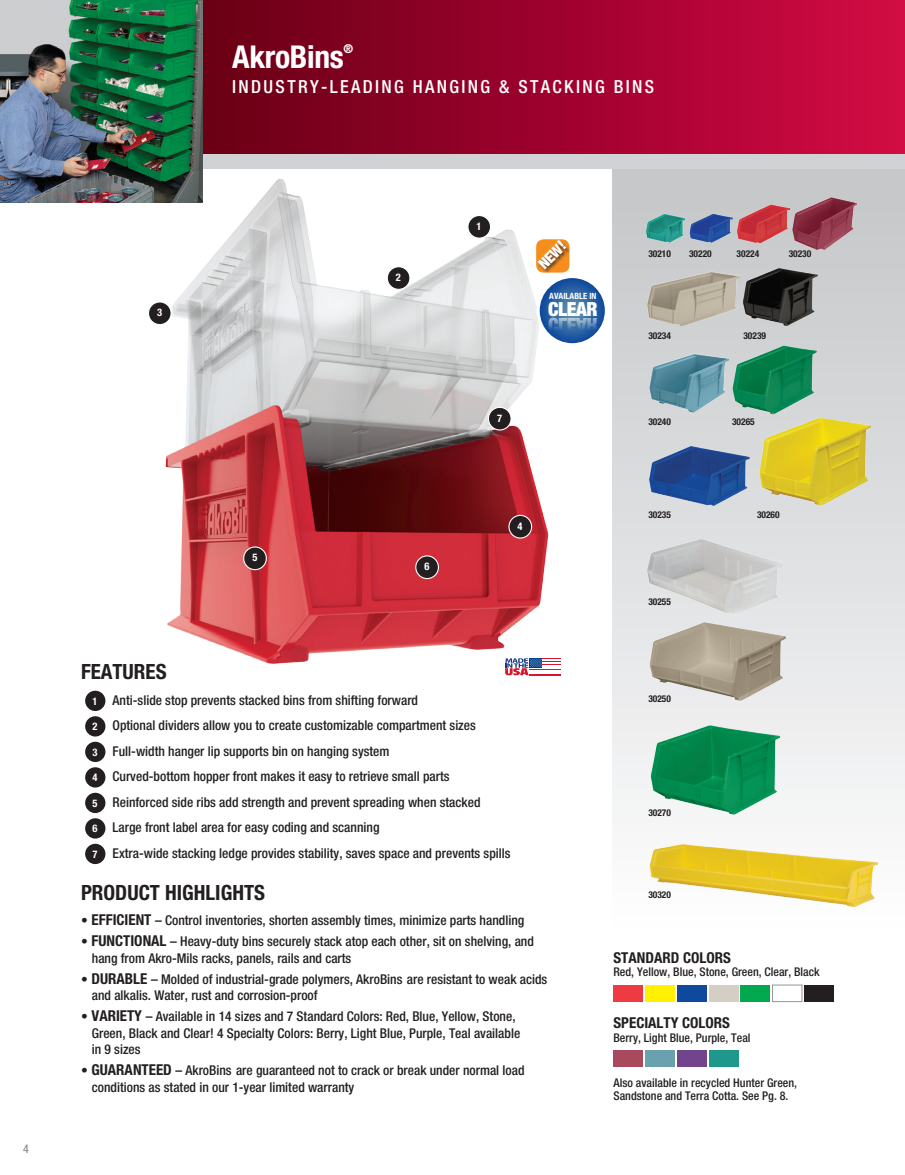
<style>
.page{position:relative;width:905px;height:1175px;background:#fff}
.page>*{position:absolute;margin:0;border:0;box-sizing:border-box;transform-origin:0 0}
.product_name{font:700 condensed 31.5px "Helvetica Neue LT Std";letter-spacing:-.01em;color:#fff}
.features-highlights{font:700 condensed 21px "Helvetica Neue LT Std";color:#231f20}
.subhead{font:500 condensed 18px "Helvetica Neue LT Std";letter-spacing:.13em;color:#fff}
.Colors_hdr{font:700 condensed 15px "Helvetica Neue LT Std";color:#231f20}
.t1{font:900 condensed 15px "Helvetica Neue LT Std";color:#fff}
.feature-body{font:500 condensed 13.5px/16.5px "Helvetica Neue LT Std";color:#231f20}
.product_name-2{font:700 condensed 12.3px "Helvetica Neue LT Std";color:#fff}
.Color_names{font:500 condensed 12px/13.5px "Helvetica Neue LT Std";color:#231f20}
.t2{font:500 condensed 12px "Helvetica Neue LT Std";color:#939598}
.t3{font:700 condensed 10.5px "Helvetica Neue LT Std";color:#fff}
.model_numbers{font:700 condensed 9.45px "Helvetica Neue LT Std";color:#231f20}
.t4{font:700 condensed 8.55px "Helvetica Neue LT Std";color:#fff}
.s1{font-weight:700;font-size:57px}
.s2{font-weight:700;font-size:10.5px;color:#fff}
.s3{font-weight:700;font-size:15px}
</style>
<div class="page">
<svg style="left:202px;top:0;width:702px;height:154px;background:#9b062f"></svg>
<div style="left:612px;top:159px;width:292px;height:775px;background:linear-gradient(to bottom,#c3c4c7,#fdfefe)"></div>
<div style="left:0;top:154px;width:904px;height:15px;background:#d1d2d4"></div>
<img style="left:0;top:0;width:202px;height:202px">
<img style="left:646px;top:214px;width:39px;height:30px">
<img style="left:690px;top:213px;width:42px;height:31px">
<img style="left:736px;top:204px;width:53px;height:40px">
<img style="left:742px;top:268px;width:75px;height:59px">
<img style="left:758px;top:417px;width:114px;height:89px">
<img style="left:648px;top:842px;width:230px;height:66px">
<img style="left:645px;top:271px;width:96px;height:56px">
<img style="left:731px;top:344px;width:86px;height:71px">
<img style="left:648px;top:445px;width:101px;height:62px">
<img style="left:648px;top:621px;width:138px;height:80px">
<img style="left:650px;top:724px;width:130px;height:91px">
<img style="left:791px;top:196px;width:67px;height:55px">
<img style="left:148px;top:176px;width:406px;height:500px">
<div style="left:613px;top:984px;width:29px;height:17px;background:#ee3a41"></div>
<div style="left:645px;top:984px;width:29px;height:17px;background:#fff101"></div>
<div style="left:677px;top:984px;width:29px;height:17px;background:#0f499d"></div>
<div style="left:708px;top:984px;width:30px;height:17px;background:#d4cec4"></div>
<div style="left:772px;top:984px;width:30px;height:18px;background:#fff;border:1px solid #939598"></div>
<div style="left:804px;top:984px;width:29px;height:17px;background:#231f20"></div>
<div style="left:740px;top:984px;width:30px;height:17px;background:#00a84e"></div>
<div style="left:613px;top:1050px;width:29px;height:16px;background:#a8495e"></div>
<div style="left:645px;top:1050px;width:29px;height:16px;background:#6ba0af"></div>
<div style="left:677px;top:1050px;width:29px;height:16px;background:#71448d"></div>
<div style="left:708px;top:1050px;width:30px;height:16px;background:#1e988b"></div>
<svg style="left:538px;top:276px;width:68px;height:69px;background:#3b6eaa"></svg>
<div style="left:536px;top:275px;width:72px;height:71px;border:3px solid #fff;border-radius:50%"></div>
<img style="left:645px;top:537px;width:140px;height:81px">
<img style="left:648px;top:352px;width:83px;height:62px">
<hr style="left:529px;top:658px;width:32px;height:1px;background:#d7162e">
<hr style="left:529px;top:661px;width:32px;height:1px;background:#d7162e">
<hr style="left:529px;top:663px;width:32px;height:2px;background:#d7162e">
<hr style="left:529px;top:666px;width:32px;height:1px;background:#d7162e">
<hr style="left:529px;top:669px;width:32px;height:1px;background:#d7162e">
<hr style="left:529px;top:671px;width:32px;height:1px;background:#d7162e">
<hr style="left:529px;top:674px;width:32px;height:1px;background:#d7162e">
<hr style="left:529px;top:659px;width:32px;height:2px;background:#fff">
<hr style="left:529px;top:662px;width:32px;height:1px;background:#fff">
<hr style="left:529px;top:665px;width:32px;height:1px;background:#fff">
<hr style="left:529px;top:667px;width:32px;height:2px;background:#fff">
<hr style="left:529px;top:670px;width:32px;height:1px;background:#fff">
<hr style="left:529px;top:672px;width:32px;height:2px;background:#fff">
<svg style="left:505px;top:658px;width:36px;height:17px"></svg>
<div style="left:533px;top:236px;width:39px;height:39px;border:3px solid #fff;border-radius:9px"></div>
<div style="left:537px;top:240px;width:34px;height:34px;background:#231f20;opacity:.75"></div>
<div style="left:468px;top:215px;width:22px;height:23px;background:#231f20;border-radius:50%"></div>
<div style="left:467px;top:215px;width:24px;height:24px;border:1px solid #fff;border-radius:50%"></div>
<div style="left:148px;top:302px;width:23px;height:22px;background:#231f20;border-radius:50%"></div>
<div style="left:148px;top:301px;width:24px;height:24px;border:1px solid #fff;border-radius:50%"></div>
<div style="left:244px;top:547px;width:22px;height:22px;background:#231f20;border-radius:50%"></div>
<div style="left:243px;top:546px;width:24px;height:24px;border:1px solid #fff;border-radius:50%"></div>
<div style="left:488px;top:407px;width:23px;height:23px;background:#231f20;border-radius:50%"></div>
<div style="left:488px;top:407px;width:23px;height:23px;border:1px solid #fff;border-radius:50%"></div>
<div style="left:416px;top:556px;width:22px;height:22px;background:#231f20;border-radius:50%"></div>
<div style="left:415px;top:555px;width:24px;height:24px;border:1px solid #fff;border-radius:50%"></div>
<div style="left:509px;top:515px;width:22px;height:23px;background:#231f20;border-radius:50%"></div>
<div style="left:508px;top:515px;width:24px;height:23px;border:1px solid #fff;border-radius:50%"></div>
<div style="left:387px;top:267px;width:23px;height:22px;background:#231f20;border-radius:50%"></div>
<div style="left:387px;top:266px;width:23px;height:24px;border:1px solid #fff;border-radius:50%"></div>
<svg style="left:548px;top:318px;width:49px;height:14px"></svg>
<p class="t2" style="left:23px;top:1141px;width:7px">4</p>
<p class="product_name" style="left:232px;top:37px;width:113px">AkroBins</p>
<p class="product_name-2" style="left:343px;top:41px;width:11px">®</p>
<p class="subhead" style="left:232px;top:76px;width:423px">INDUSTRY-LEADING HANGING &amp; STACKING BINS</p>
<p class="t3" style="left:157px;top:306px;width:7px">3</p>
<p class="t3" style="left:396px;top:271px;width:7px">2</p>
<p class="t3" style="left:476px;top:220px;width:7px">1</p>
<p class="t1" style="left:534px;top:259px;width:33px;rotate:-45deg">NEW!</p>
<p class="t4" style="left:549px;top:291px;width:49px">AVAILABLE IN</p>
<p class="t3" style="left:497px;top:412px;width:7px">7</p>
<p class="model_numbers" style="left:648px;top:248px;width:24px">30210</p>
<p class="model_numbers" style="left:689px;top:248px;width:24px">30220</p>
<p class="model_numbers" style="left:736px;top:248px;width:24px">30224</p>
<p class="model_numbers" style="left:788px;top:248px;width:24px">30230</p>
<p class="model_numbers" style="left:648px;top:330px;width:24px">30234</p>
<p class="model_numbers" style="left:743px;top:330px;width:24px">30239</p>
<p class="model_numbers" style="left:648px;top:415px;width:24px">30240</p>
<p class="model_numbers" style="left:732px;top:415px;width:24px">30265</p>
<p class="t3" style="left:252px;top:551px;width:7px">5</p>
<p class="t3" style="left:424px;top:560px;width:7px">6</p>
<p class="t3" style="left:517px;top:520px;width:7px">4</p>
<p class="features-highlights" style="left:81px;top:659px;width:87px">FEATURES</p>
<p class="feature-body" style="left:81px;top:691px;width:338px"><span class="s1">•</span><span class="s2">1</span> Anti-slide stop prevents stacked bins from shifting forward</p>
<p class="feature-body" style="left:81px;top:717px;width:396px"><span class="s1">•</span><span class="s2">2</span> Optional dividers allow you to create customizable compartment sizes</p>
<p class="feature-body" style="left:81px;top:742px;width:310px"><span class="s1">•</span><span class="s2">3</span> Full-width hanger lip supports bin on hanging system</p>
<p class="feature-body" style="left:81px;top:768px;width:370px"><span class="s1">•</span><span class="s2">4</span> Curved-bottom hopper front makes it easy to retrieve small parts</p>
<p class="feature-body" style="left:81px;top:793px;width:401px"><span class="s1">•</span><span class="s2">5</span> Reinforced side ribs add strength and prevent spreading when stacked</p>
<p class="feature-body" style="left:81px;top:819px;width:300px"><span class="s1">•</span><span class="s2">6</span> Large front label area for easy coding and scanning</p>
<p class="feature-body" style="left:81px;top:844px;width:431px"><span class="s1">•</span><span class="s2">7</span> Extra-wide stacking ledge provides stability, saves space and prevents spills</p>
<p class="features-highlights" style="left:81px;top:879px;width:185px">PRODUCT HIGHLIGHTS</p>
<p class="feature-body" style="left:81px;top:912px;width:445px">• <span class="s3">EFFICIENT</span> – Control inventories, shorten assembly times, minimize parts handling</p>
<p class="feature-body" style="left:92px;top:933px;width:443px;text-indent:-11px">• <span class="s3">FUNCTIONAL</span> – Heavy-duty bins securely stack atop each other, sit on shelving, and hang from Akro-Mils racks, panels, rails and carts</p>
<p class="feature-body" style="left:92px;top:970px;width:457px;text-indent:-11px">• <span class="s3">DURABLE</span> – Molded of industrial-grade polymers, AkroBins are resistant to weak acids and alkalis. Water, rust and corrosion-proof</p>
<p class="feature-body" style="left:92px;top:1008px;width:430px;text-indent:-11px">• <span class="s3">VARIETY</span> – Available in 14 sizes and 7 Standard Colors: Red, Blue, Yellow, Stone,<br>Green, Black and Clear! 4 Specialty Colors: Berry, Light Blue, Purple, Teal available in 9 sizes</p>
<p class="feature-body" style="left:92px;top:1062px;width:434px;text-indent:-11px">• <span class="s3">GUARANTEED</span> – AkroBins are guaranteed not to crack or break under normal load conditions as stated in our 1-year limited warranty</p>
<p class="model_numbers" style="left:648px;top:508px;width:24px">30235</p>
<p class="model_numbers" style="left:757px;top:508px;width:24px">30260</p>
<p class="model_numbers" style="left:648px;top:595px;width:24px">30255</p>
<p class="model_numbers" style="left:648px;top:693px;width:24px">30250</p>
<p class="model_numbers" style="left:648px;top:807px;width:24px">30270</p>
<p class="model_numbers" style="left:648px;top:888px;width:24px">30320</p>
<p class="Colors_hdr" style="left:613px;top:948px;width:119px">STANDARD COLORS</p>
<p class="Color_names" style="left:613px;top:965px;width:208px">Red, Yellow, Blue, Stone, Green, Clear, Black</p>
<p class="Colors_hdr" style="left:613px;top:1013px;width:118px">SPECIALTY COLORS</p>
<p class="Color_names" style="left:613px;top:1030px;width:139px">Berry, Light Blue, Purple, Teal</p>
<p class="Color_names" style="left:613px;top:1075px;width:185px">Also available in recycled Hunter Green,<br>Sandstone and Terra Cotta. See Pg. 8.</p>
</div>
